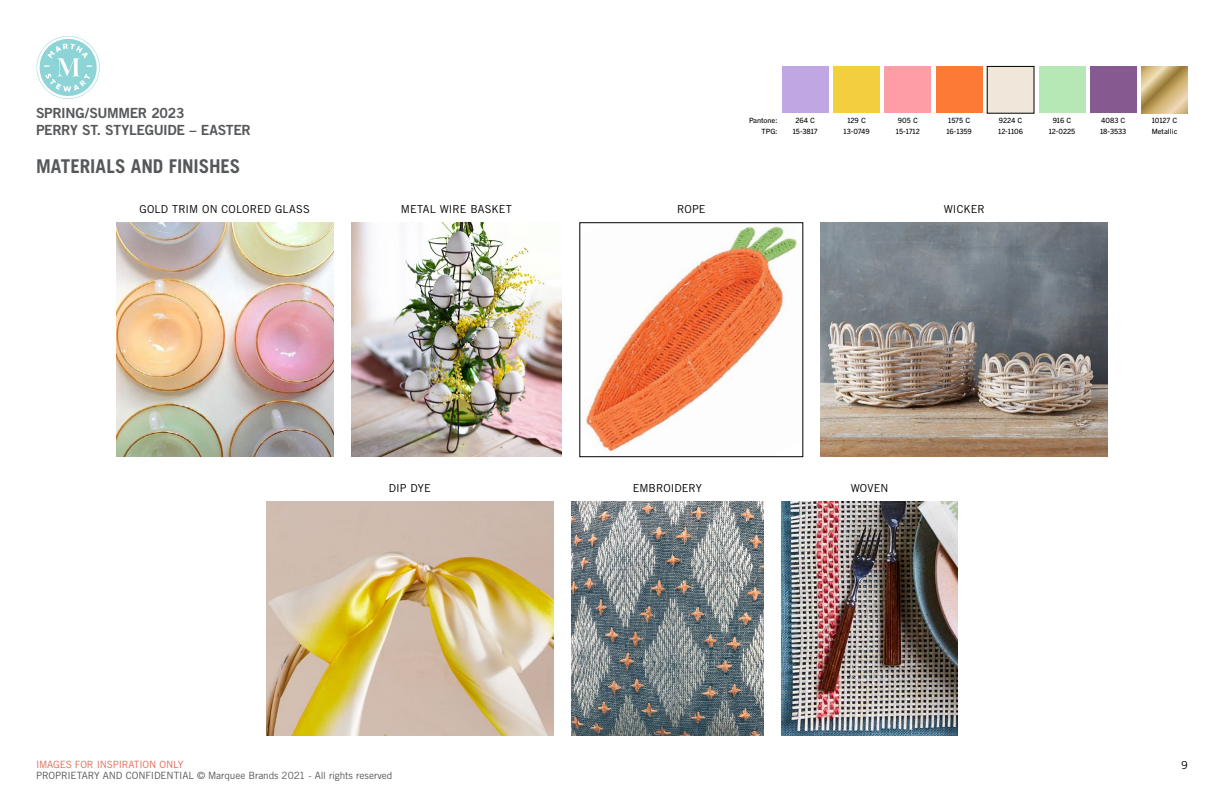
<style>
.page{position:relative;width:1224px;height:792px;background:#fff}
.page>*{position:absolute;margin:0;border:0;box-sizing:border-box;transform-origin:0 0}
.t1{font:700 19px "Trade Gothic";color:#55585a}
.t2{font:14px/16.8px "Trade Gothic Bold Two";letter-spacing:-.025em;color:#55585a}
.t3{font:11px "Trade Gothic";letter-spacing:.005em;color:#000}
.t4{font:10px "Trade Gothic";letter-spacing:-.01em;color:#55585a}
.t5{font:10px "Trade Gothic";letter-spacing:-.015em;color:#e26a57}
.t6{font:500 7px/10.3px "MSL Gothic";letter-spacing:-.005em;color:#000}
</style>
<div class="page">
<svg style="left:36px;top:36px;width:64px;height:63px"></svg>
<img style="left:782px;top:502px;width:176px;height:234px">
<img style="left:571px;top:502px;width:193px;height:234px">
<img style="left:266px;top:502px;width:287px;height:234px">
<img style="left:116px;top:223px;width:217px;height:234px">
<img style="left:351px;top:223px;width:211px;height:234px">
<img style="left:821px;top:223px;width:287px;height:234px">
<img style="left:586px;top:226px;width:212px;height:226px">
<div style="left:782px;top:66px;width:47px;height:47px;background:#c0a6e2"></div>
<div style="left:987px;top:66px;width:47px;height:47px;background:#f0e7da"></div>
<div style="left:1039px;top:66px;width:46px;height:47px;background:#b5e8b4"></div>
<div style="left:1090px;top:66px;width:47px;height:47px;background:#865a91"></div>
<div style="left:885px;top:66px;width:46px;height:47px;background:#ff9da7"></div>
<div style="left:833px;top:66px;width:47px;height:47px;background:#f3ce3f"></div>
<svg style="left:1141px;top:66px;width:47px;height:47px;background:#c9ad75"></svg>
<div style="left:936px;top:66px;width:47px;height:47px;background:#fc7a35"></div>
<h2 class="t2" style="left:36px;top:104px;width:216px">SPRING/SUMMER 2023<br>PERRY ST. STYLEGUIDE – EASTER</h2>
<h1 class="t1" style="left:36px;top:154px;width:206px">MATERIALS AND FINISHES</h1>
<p class="t6" style="left:749px;top:116px;width:30px;text-align:right">Pantone:<br>TPG:</p>
<p class="t6" style="left:793px;top:116px;width:27px;text-align:center">264 C<br>15-3817</p>
<p class="t6" style="left:998px;top:116px;width:26px">9224 C<br>12-1106</p>
<p class="t6" style="left:1049px;top:116px;width:28px;text-align:center">916 C<br>12-0225</p>
<p class="t6" style="left:1100px;top:116px;width:28px">4083 C<br>18-3533</p>
<p class="t6" style="left:844px;top:116px;width:28px;text-align:center">129 C<br>13-0749</p>
<p class="t6" style="left:1152px;top:116px;width:27px">10127 C<br>Metallic</p>
<p class="t6" style="left:896px;top:116px;width:26px">905 C<br>15-1712</p>
<p class="t6" style="left:946px;top:116px;width:27px">1575 C<br>16-1359</p>
<h3 class="t3" style="left:140px;top:203px;width:172px">GOLD TRIM ON COLORED GLASS</h3>
<h3 class="t3" style="left:401px;top:203px;width:113px">METAL WIRE BASKET</h3>
<h3 class="t3" style="left:677px;top:203px;width:30px">ROPE</h3>
<h3 class="t3" style="left:944px;top:203px;width:43px">WICKER</h3>
<h3 class="t3" style="left:389px;top:482px;width:43px">DIP DYE</h3>
<h3 class="t3" style="left:633px;top:482px;width:71px">EMBROIDERY</h3>
<h3 class="t3" style="left:851px;top:482px;width:39px">WOVEN</h3>
<h3 class="t5" style="left:36px;top:759px;width:149px">IMAGES FOR INSPIRATION ONLY</h3>
<h3 class="t3" style="left:1181px;top:759px;width:8px">9</h3>
<h3 class="t4" style="left:36px;top:769px;width:358px">PROPRIETARY AND CONFIDENTIAL © Marquee Brands 2021 - All rights reserved</h3>
</div>
